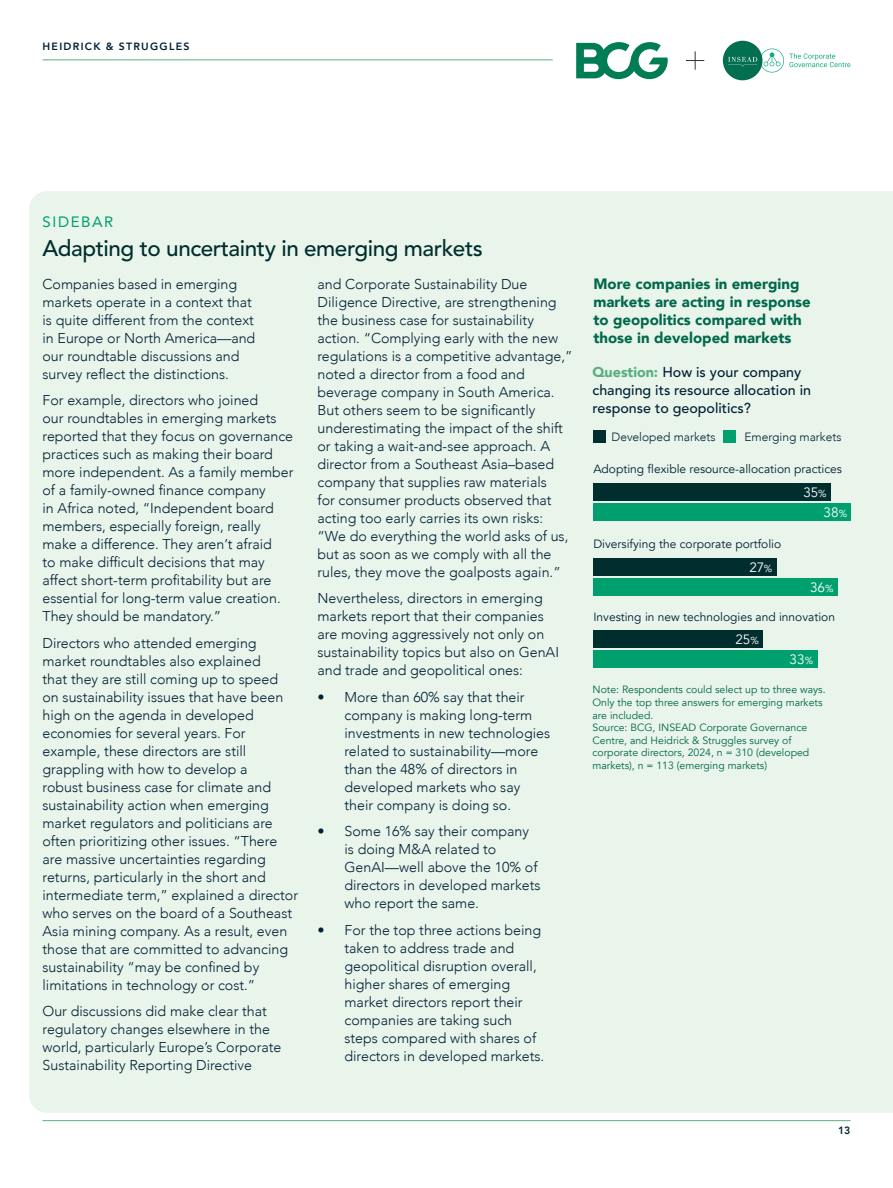
<style>
.page{position:relative;width:893px;height:1188px;background:#fff}
.page>*{position:absolute;margin:0;border:0;box-sizing:border-box;transform-origin:0 0}
.t1{font:500 22.5px "Avenir";letter-spacing:-.02em;color:#002d2e}
.t2{font:900 15px/18px "Avenir";color:#00684b}
.t3{font:15px "Avenir";letter-spacing:.11em;color:#009f6e}
.t4{font:300 14.25px/18px "Avenir";color:#002136}
.t5{font:500 14.25px/18px "Avenir";color:#002136}
.t6{font:13.5px "Avenir";color:#fff}
.t7{font:12px "Avenir";color:#002136}
.t8{font:300 12px "Avenir";color:#002136}
.t9{font:10.5px/12.6px "Avenir";color:#00684b}
.t10{font:800 10.5px "Avenir";letter-spacing:.12em;color:#002136}
.s1{font-weight:900;color:#57af80}
.s2{font-size:10.2px}
</style>
<div class="page">
<hr style="left:43px;top:59px;width:510px;height:1px;background:#57af80">
<svg style="left:576px;top:42px;width:92px;height:37px"></svg>
<svg style="left:686px;top:51px;width:18px;height:19px"></svg>
<div style="left:723px;top:41px;width:39px;height:39px;background:#026f51;border-radius:50%"></div>
<svg style="left:728px;top:49px;width:122px;height:24px"></svg>
<div style="left:29px;top:191px;width:864px;height:922px;background:#e9f4ea"></div>
<div style="left:593px;top:484px;width:238px;height:17px;background:#002d2e"></div>
<div style="left:593px;top:558px;width:184px;height:17px;background:#002d2e"></div>
<div style="left:593px;top:631px;width:170px;height:17px;background:#002d2e"></div>
<div style="left:593px;top:504px;width:258px;height:17px;background:#009f6e"></div>
<div style="left:593px;top:578px;width:245px;height:17px;background:#009f6e"></div>
<div style="left:593px;top:651px;width:224px;height:17px;background:#009f6e"></div>
<div style="left:593px;top:430px;width:13px;height:13px;background:#002d2e"></div>
<div style="left:723px;top:430px;width:13px;height:13px;background:#009f6e"></div>
<hr style="left:43px;top:1120px;width:807px;height:1px;background:#57af80">
<p class="t10" style="left:43px;top:38px;width:148px">HEIDRICK &amp; STRUGGLES</p>
<p class="t3" style="left:43px;top:210px;width:72px">SIDEBAR</p>
<h1 class="t1" style="left:43px;top:231px;width:442px">Adapting to uncertainty in emerging markets</h1>
<p class="t4" style="left:43px;top:275px;width:214px">Companies based in emerging markets operate in a context that is quite different from the context in Europe or North America—and our roundtable discussions and survey reflect the distinctions.</p>
<p class="t4" style="left:43px;top:391px;width:253px">For example, directors who joined<br>our roundtables in emerging markets reported that they focus on governance practices such as making their board more independent. As a family member of a family-owned finance company<br>in Africa noted, “Independent board members, especially foreign, really make a difference. They aren’t afraid<br>to make difficult decisions that may affect short-term profitability but are essential for long-term value creation.<br>They should be mandatory.”</p>
<p class="t4" style="left:43px;top:634px;width:257px">Directors who attended emerging market roundtables also explained<br>that they are still coming up to speed<br>on sustainability issues that have been high on the agenda in developed economies for several years. For example, these directors are still grappling with how to develop a<br>robust business case for climate and sustainability action when emerging market regulators and politicians are often prioritizing other issues. “There are massive uncertainties regarding returns, particularly in the short and intermediate term,” explained a director who serves on the board of a Southeast Asia mining company. As a result, even those that are committed to advancing sustainability “may be confined by limitations in technology or cost.”</p>
<p class="t4" style="left:43px;top:1002px;width:240px">Our discussions did make clear that regulatory changes elsewhere in the world, particularly Europe’s Corporate Sustainability Reporting Directive</p>
<p class="t4" style="left:317px;top:275px;width:257px">and Corporate Sustainability Due Diligence Directive, are strengthening the business case for sustainability action. “Complying early with the new regulations is a competitive advantage,” noted a director from a food and beverage company in South America.<br>But others seem to be significantly underestimating the impact of the shift or taking a wait-and-see approach. A director from a Southeast Asia–based company that supplies raw materials<br>for consumer products observed that acting too early carries its own risks: “We do everything the world asks of us, but as soon as we comply with all the rules, they move the goalposts again.”</p>
<p class="t4" style="left:317px;top:589px;width:243px">Nevertheless, directors in emerging markets report that their companies are moving aggressively not only on sustainability topics but also on GenAI and trade and geopolitical ones:</p>
<p class="t4" style="left:344px;top:688px;width:207px;text-indent:-27px">• More than 60% say that their company is making long-term investments in new technologies related to sustainability—more than the 48% of directors in developed markets who say their company is doing so.</p>
<p class="t4" style="left:344px;top:822px;width:198px;text-indent:-27px">• Some 16% say their company is doing M&amp;A related to<br>GenAI—well above the 10% of directors in developed markets who report the same.</p>
<p class="t4" style="left:344px;top:921px;width:201px;text-indent:-27px">• For the top three actions being taken to address trade and geopolitical disruption overall, higher shares of emerging market directors report their companies are taking such steps compared with shares of directors in developed markets.</p>
<p class="t2" style="left:593px;top:275px;width:219px">More companies in emerging markets are acting in response to geopolitics compared with those in developed markets</p>
<p class="t5" style="left:592px;top:364px;width:220px"><span class="s1">Question:</span> How is your company changing its resource allocation in response to geopolitics?</p>
<p class="t8" style="left:611px;top:429px;width:106px">Developed markets</p>
<p class="t8" style="left:744px;top:429px;width:99px">Emerging markets</p>
<p class="t7" style="left:593px;top:462px;width:250px">Adopting flexible resource-allocation practices</p>
<p class="t6" style="left:803px;top:484px;width:25px">35<span class="s2">%</span></p>
<p class="t7" style="left:593px;top:537px;width:189px">Diversifying the corporate portfolio</p>
<p class="t6" style="left:749px;top:559px;width:24px">27<span class="s2">%</span></p>
<p class="t6" style="left:823px;top:504px;width:25px">38<span class="s2">%</span></p>
<p class="t6" style="left:810px;top:579px;width:25px">36<span class="s2">%</span></p>
<p class="t7" style="left:593px;top:609px;width:243px">Investing in new technologies and innovation</p>
<p class="t6" style="left:735px;top:631px;width:25px">25<span class="s2">%</span></p>
<p class="t6" style="left:790px;top:651px;width:25px">33<span class="s2">%</span></p>
<p class="t9" style="left:592px;top:684px;width:235px">Note: Respondents could select up to three ways.<br>Only the top three answers for emerging markets are included.<br>Source: BCG, INSEAD Corporate Governance Centre, and Heidrick &amp; Struggles survey of corporate directors, 2024, n = 310 (developed markets), n = 113 (emerging markets)</p>
<p class="t10" style="left:838px;top:1123px;width:14px">13</p>
</div>
